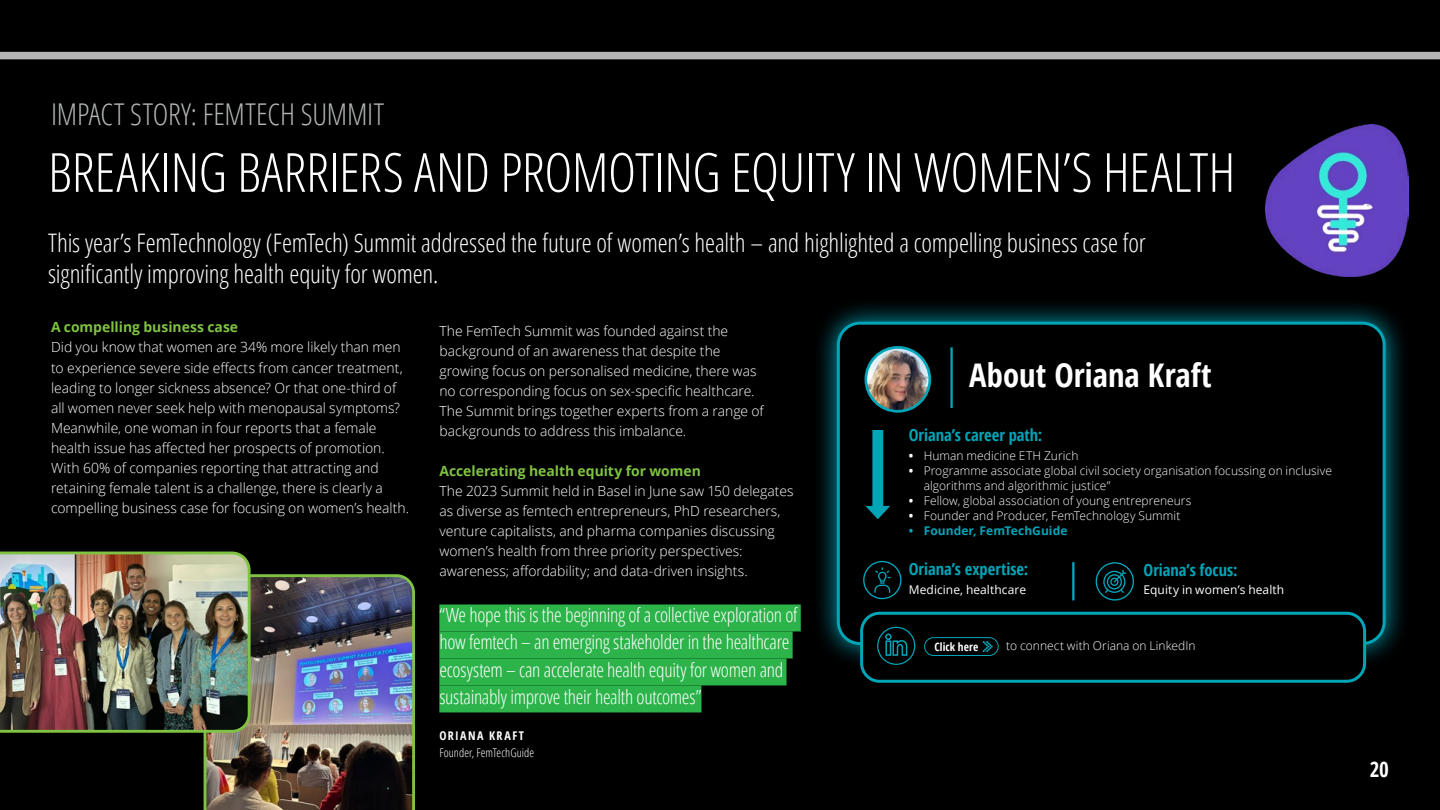
<style>
.page{position:relative;width:1440px;height:810px;background:#000}
.page>*{position:absolute;margin:0;border:0;box-sizing:border-box;transform-origin:0 0}
.t1{font:300 condensed 54px "Open Sans";letter-spacing:-.01em;color:#fff}
.t2{font:700 condensed 32.55px "Open Sans";color:#fff}
.t3{font:300 condensed 30px "Open Sans";letter-spacing:-.005em;color:#b2b5b6}
.t4{font:300 condensed 25.5px/31.5px "Open Sans";letter-spacing:-.005em;color:#fff}
.t5{font:700 condensed 21px "Open Sans";color:#fff}
.t6{font:300 condensed 19.5px/27px "Open Sans";letter-spacing:-.015em;color:#fff}
.t7{font:700 condensed 16.5px "Open Sans";color:#00a5b8}
.t8{font:300 13.95px/20px "Open Sans";color:#fff}
.t9{font:700 13.95px "Open Sans";color:#80c342}
.t10{font:300 12px/15px "Open Sans";letter-spacing:.005em;color:#fff}
.t11{font:12px "Open Sans";letter-spacing:.005em;color:#fff}
.t12{font:700 12px "Open Sans";letter-spacing:.005em;color:#00a5b8}
.t13{font:300 condensed 12px "Open Sans";letter-spacing:.005em;color:#fff}
.t14{font:700 condensed 12px "Open Sans";letter-spacing:.125em;color:#fff}
.t15{font:700 condensed 11.4px "Open Sans";letter-spacing:.01em;color:#fff}
.s1{font-weight:700}
</style>
<div class="page">
<div style="left:0;top:52px;width:1440px;height:7px;background:#b3b3b3"></div>
<img style="left:204px;top:574px;width:211px;height:236px">
<img style="left:0;top:552px;width:251px;height:181px">
<img style="left:1266px;top:125px;width:142px;height:151px">
<svg style="left:820px;top:305px;width:583px;height:360px"></svg>
<div style="left:838px;top:323px;width:546px;height:321px;background:#000;border-radius:22px"></div>
<div style="left:837px;top:322px;width:549px;height:323px;border:3px solid #00a5b8;border-radius:22px"></div>
<hr style="left:950px;top:347px;width:3px;height:61px;background:#00a5b8">
<div style="left:872px;top:430px;width:11px;height:81px;background:#00a5b8"></div>
<svg style="left:865px;top:506px;width:25px;height:13px"></svg>
<img style="left:867px;top:348px;width:63px;height:61px">
<div style="left:865px;top:346px;width:66px;height:67px;border:3px solid #00a5b8;border-radius:50%"></div>
<hr style="left:1072px;top:562px;width:3px;height:38px;background:#00a5b8">
<svg style="left:863px;top:561px;width:38px;height:38px"></svg>
<svg style="left:1096px;top:562px;width:38px;height:39px"></svg>
<div style="left:862px;top:613px;width:503px;height:68px;background:#000;border-radius:18px"></div>
<div style="left:860px;top:612px;width:506px;height:71px;border:3px solid #00a5b8;border-radius:18px"></div>
<svg style="left:878px;top:627px;width:37px;height:37px"></svg>
<div style="left:877px;top:627px;width:38px;height:38px;border:1px solid #00a5b8;border-radius:50%"></div>
<svg style="left:884px;top:633px;width:24px;height:24px"></svg>
<div style="left:924px;top:637px;width:75px;height:19px;border:1px solid #00a5b8;border-radius:9px"></div>
<svg style="left:983px;top:641px;width:10px;height:11px"></svg>
<div style="left:439px;top:604px;width:362px;height:27px;background:#2cb34a"></div>
<div style="left:439px;top:631px;width:354px;height:27px;background:#2cb34a"></div>
<div style="left:439px;top:658px;width:348px;height:27px;background:#2cb34a"></div>
<div style="left:439px;top:685px;width:262px;height:27px;background:#2cb34a"></div>
<h3 class="t3" style="left:51px;top:94px;width:335px">IMPACT STORY: FEMTECH SUMMIT</h3>
<h1 class="t1" style="left:48px;top:136px;width:1189px">BREAKING BARRIERS AND PROMOTING EQUITY IN WOMEN’S HEALTH</h1>
<h3 class="t4" style="left:48px;top:226px;width:1099px">This year’s FemTechnology (FemTech) Summit addressed the future of women’s health – and highlighted a compelling business case for significantly improving health equity for women.</h3>
<p class="t9" style="left:51px;top:318px;width:189px">A compelling business case</p>
<p class="t8" style="left:51px;top:337px;width:360px">Did you know that women are 34% more likely than men to experience severe side effects from cancer treatment, leading to longer sickness absence? Or that one-third of all women never seek help with menopausal symptoms?<br>Meanwhile, one woman in four reports that a female health issue has affected her prospects of promotion.<br>With 60% of companies reporting that attracting and retaining female talent is a challenge, there is clearly a compelling business case for focusing on women’s health.</p>
<p class="t8" style="left:439px;top:320px;width:326px">The FemTech Summit was founded against the background of an awareness that despite the growing focus on personalised medicine, there was no corresponding focus on sex-specific healthcare.<br>The Summit brings together experts from a range of backgrounds to address this imbalance.</p>
<p class="t9" style="left:439px;top:461px;width:263px">Accelerating health equity for women</p>
<p class="t8" style="left:439px;top:481px;width:356px">The 2023 Summit held in Basel in June saw 150 delegates as diverse as femtech entrepreneurs, PhD researchers, venture capitalists, and pharma companies discussing women’s health from three priority perspectives: awareness; affordability; and data-driven insights.</p>
<h3 class="t6" style="left:439px;top:601px;width:360px">“We hope this is the beginning of a collective exploration of how femtech – an emerging stakeholder in the healthcare ecosystem – can accelerate health equity for women and sustainably improve their health outcomes”</h3>
<p class="t14" style="left:439px;top:728px;width:86px">ORIANA KRAFT</p>
<p class="t13" style="left:439px;top:745px;width:96px">Founder, FemTechGuide</p>
<h2 class="t2" style="left:969px;top:352px;width:244px">About Oriana Kraft</h2>
<p class="t7" style="left:909px;top:423px;width:135px">Oriana’s career path:</p>
<p class="t10" style="left:909px;top:447px;width:171px"><span class="s1">•</span> Human medicine ETH Zurich</p>
<p class="t10" style="left:924px;top:462px;width:410px;text-indent:-15px"><span class="s1">•</span> Programme associate global civil society organisation focussing on inclusive algorithms and algorithmic justice”</p>
<p class="t10" style="left:909px;top:492px;width:284px"><span class="s1">•</span> Fellow, global association of young entrepreneurs</p>
<p class="t10" style="left:909px;top:507px;width:273px"><span class="s1">•</span> Founder and Producer, FemTechnology Summit</p>
<p class="t12" style="left:909px;top:522px;width:160px">• Founder, FemTechGuide</p>
<p class="t7" style="left:909px;top:558px;width:121px">Oriana’s expertise:</p>
<p class="t11" style="left:909px;top:581px;width:119px">Medicine, healthcare</p>
<p class="t7" style="left:1144px;top:558px;width:96px">Oriana’s focus:</p>
<p class="t11" style="left:1144px;top:582px;width:142px">Equity in women’s health</p>
<p class="t15" style="left:934px;top:639px;width:46px">Click here</p>
<p class="t10" style="left:1006px;top:638px;width:191px">to connect with Oriana on LinkedIn</p>
<h3 class="t5" style="left:1370px;top:754px;width:21px">20</h3>
</div>
